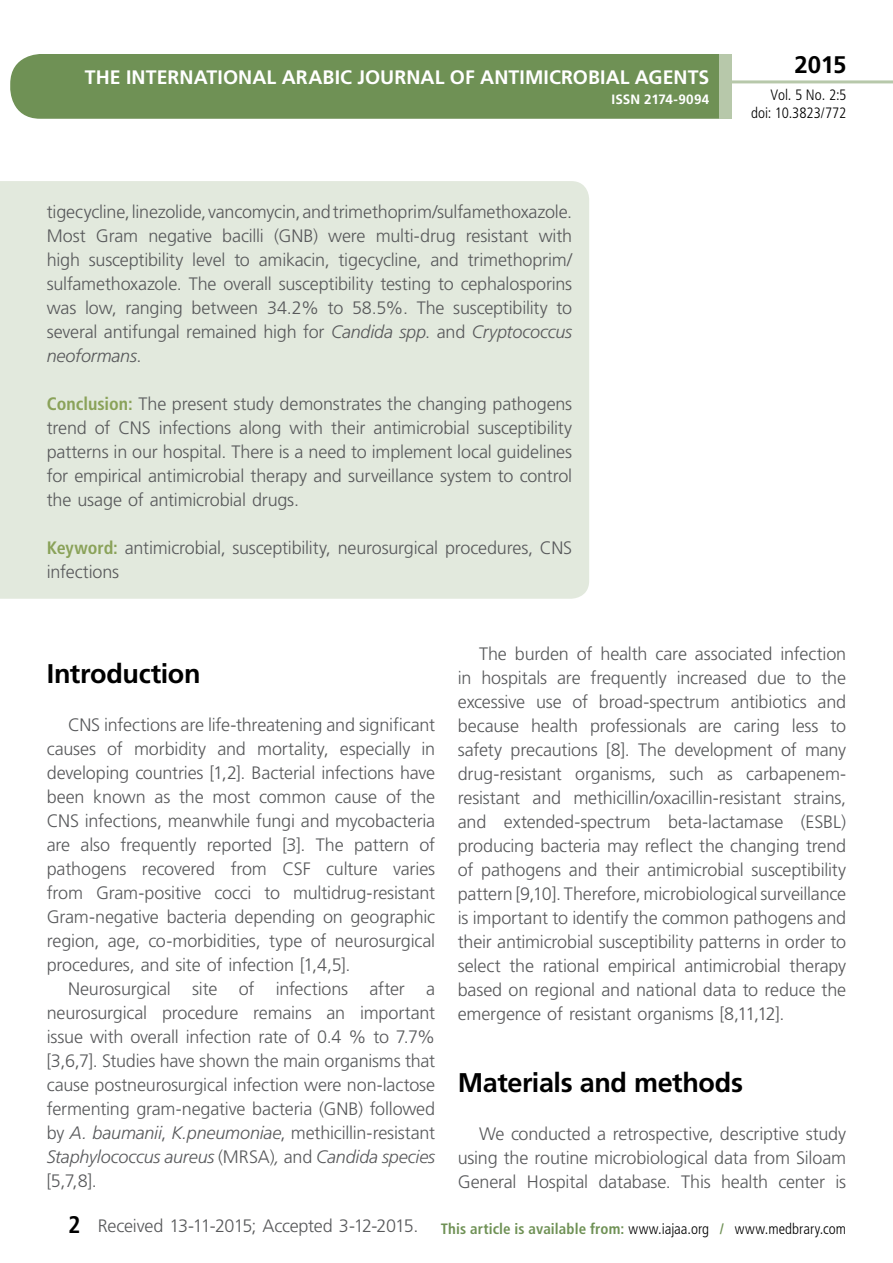
<style>
.page{position:relative;width:893px;height:1263px;background:#fff}
.page>*{position:absolute;margin:0;border:0;box-sizing:border-box;transform-origin:0 0}
.t1{font:700 27px "Frutiger LT Std";letter-spacing:-.015em;color:#000}
.t2{font:700 24px "Frutiger LT Std";color:#000}
.t3{font:700 condensed 24px "Frutiger LT Std";color:#000}
.t4{font:700 19.5px "Frutiger LT Std";color:#fff}
.t5{font:300 18px/24px "Frutiger LT Std";letter-spacing:-.01em;color:#58595b;text-align:justify}
.t6{font:300 condensed 15px/18px "Frutiger LT Std";color:#000;text-align:right}
.t7{font:700 13.5px "Frutiger LT Std";letter-spacing:.015em;color:#fff}
.s1{font-style:italic}
.s2{font-weight:700;font-stretch:condensed;color:#8aa259}
.s3{font-weight:700;color:#6f9155}
</style>
<div class="page">
<div style="left:10px;top:54px;width:775px;height:65px;background:#6f9155;border-radius:30px"></div>
<div style="left:732px;top:0;width:161px;height:157px;background:#fff"></div>
<hr style="left:730px;top:80px;width:163px;height:3px;background:#b7c8aa">
<div style="left:719px;top:54px;width:13px;height:65px;background:#b7c8aa"></div>
<div style="left:0;top:181px;width:589px;height:418px;background:#e2e9dd"></div>
<p class="t4" style="left:85px;top:66px;width:626px">THE INTERNATIONAL ARABIC JOURNAL OF ANTI MICROBIAL AGENTS</p>
<p class="t7" style="left:612px;top:91px;width:13px">ISSN</p>
<p class="t7" style="left:644px;top:91px;width:67px">2174-9094</p>
<p class="t5" style="left:47px;top:200px;width:527px">tigecycline, linezolide, vancomycin, and trimethoprim/sulfamethoxazole.<br>Most Gram negative bacilli (GNB) were multi-drug resistant with high susceptibility level to amikacin, tigecycline, and trimethoprim/ sulfamethoxazole. The overall susceptibility testing to cephalosporins was low, ranging between 34.2% to 58.5%. The susceptibility to several antifungal remained high for <span class="s1">Candida spp</span>. and <span class="s1">Cryptococcus neoformans</span>.</p>
<p class="t5" style="left:47px;top:392px;width:527px"><span class="s2">Conclusion:</span> The present study demonstrates the changing pathogens trend of CNS infections along with their antimicrobial susceptibility patterns in our hospital. There is a need to implement local guidelines for empirical antimicrobial therapy and surveillance system to control the usage of antimicrobial drugs.</p>
<p class="t5" style="left:47px;top:536px;width:527px"><span class="s2">Keyword:</span> antimicrobial, susceptibility, neurosurgical procedures, CNS infections</p>
<h2 class="t2" style="left:795px;top:50px;width:53px">2015</h2>
<p class="t6" style="left:751px;top:86px;width:97px">Vol. 5 No. 2:5 doi: 10.3823/772</p>
<h1 class="t1" style="left:47px;top:658px;width:155px">INTRODUCTION</h1>
<p class="t5" style="left:47px;top:713px;width:390px;text-indent:21px">CNS infections are life-threatening and significant causes of morbidity and mortality, especially in developing countries [1,2]. Bacterial infections have been known as the most common cause of the CNS infections, meanwhile fungi and mycobacteria are also frequently reported [3]. The pattern of pathogens recovered from CSF culture varies from Gram-positive cocci to multidrug-resistant Gram-negative bacteria depending on geographic region, age, co-morbidities, type of neurosurgical procedures, and site of infection [1,4,5].</p>
<p class="t5" style="left:47px;top:977px;width:390px;text-indent:21px">Neurosurgical site of infections after a neurosurgical procedure remains an important issue with overall infection rate of 0.4 % to 7.7% [3,6,7]. Studies have shown the main organisms that cause postneurosurgical infection were non-lactose fermenting gram-negative bacteria (GNB) followed by <span class="s1">A. baumanii</span>, <span class="s1">K.pneumoniae</span>, methicillin-resistant <span class="s1">Staphylococcus aureus</span> (MRSA)<span class="s1">,</span> and <span class="s1">Candida species </span>[5,7,8].</p>
<p class="t5" style="left:458px;top:642px;width:390px;text-indent:21px">The burden of health care associated infection in hospitals are frequently increased due to the excessive use of broad-spectrum antibiotics and because health professionals are caring less to safety precautions [8]. The development of many drug-resistant organisms, such as carbapenem&shy;resistant and methicillin/oxacillin-resistant strains, and extended-spectrum beta-lactamase (ESBL) producing bacteria may reflect the changing trend of pathogens and their antimicrobial susceptibility pattern [9,10]. Therefore, microbiological surveillance is important to identify the common pathogens and their antimicrobial susceptibility patterns in order to select the rational empirical antimicrobial therapy based on regional and national data to reduce the emergence of resistant organisms [8,11,12].</p>
<h1 class="t1" style="left:458px;top:1066px;width:287px">MATERIALS AND METHODS</h1>
<p class="t5" style="left:458px;top:1122px;width:390px;text-indent:21px">We conducted a retrospective, descriptive study using the routine microbiological data from Siloam General Hospital database. This health center is</p>
<h2 class="t3" style="left:68px;top:1210px;width:14px">2</h2>
<p class="t6" style="left:441px;top:1219px;width:407px"><span class="s3">This article is available from:</span> www.iajaa.org <span class="s3">/</span> www.medbrary.com</p>
<p class="t5" style="left:98px;top:1214px;width:322px">Received 13-11-2015; Accepted 3-12-2015.</p>
</div>
